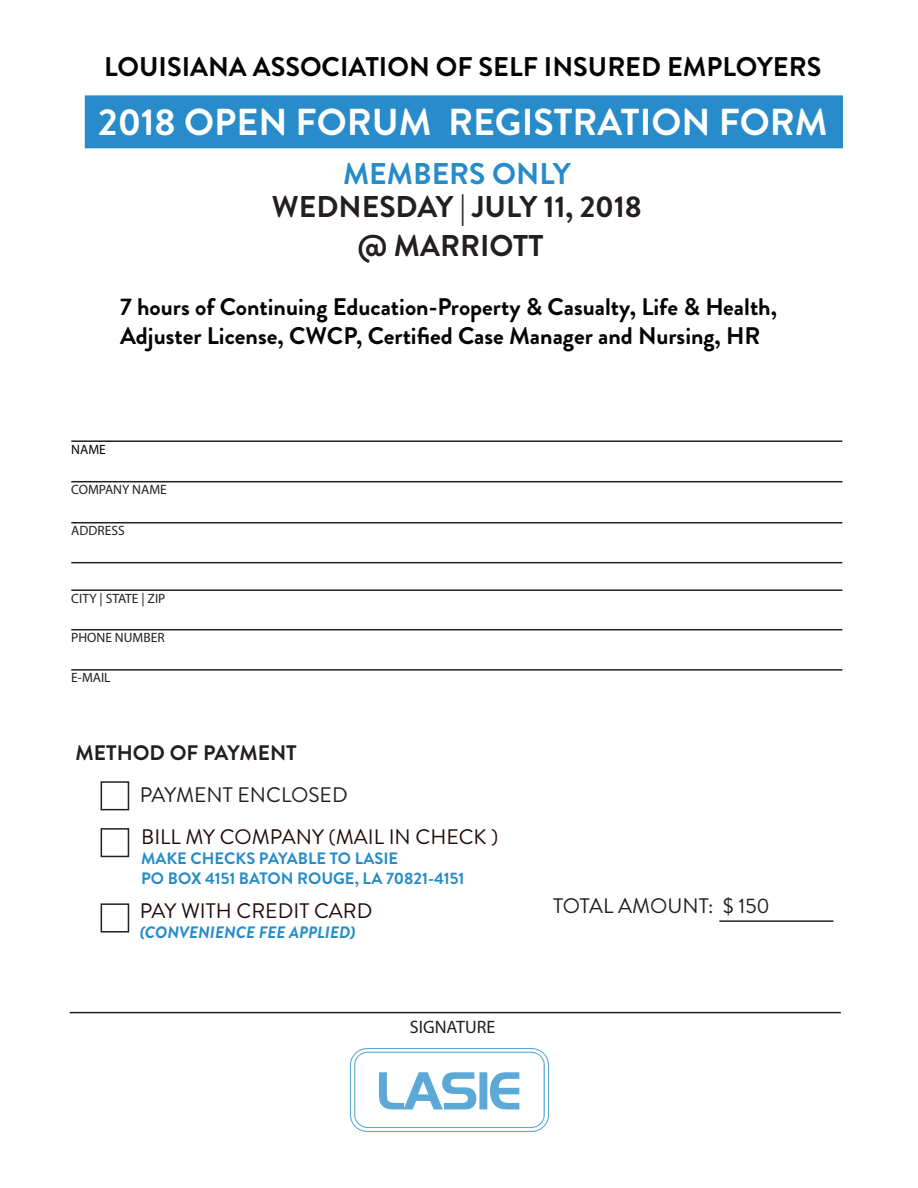
<style>
.page{position:relative;width:918px;height:1188px;background:#fff}
.page>*{position:absolute;margin:0;border:0;box-sizing:border-box;transform-origin:0 0}
.t1{font:700 37.5px "Brandon Grotesque";color:#fff}
.t2{font:700 30px "Brandon Grotesque";color:#231f20}
.t3{font:700 30px "Brandon Grotesque";color:#268bc9}
.t4{font:700 27px "Brandon Grotesque";color:#040503}
.t5{font:700 24px "Brandon Grotesque";color:#040503}
.t6{font:21px "Brandon Grotesque";color:#240b0c}
.t7{font:21px "Brandon Grotesque";color:#231f20}
.t8{font:700 21px "Brandon Grotesque";color:#231f20}
.t9{font:18px "Myriad Pro";color:#231f20}
.t10{font:700 16.5px "Brandon Grotesque";color:#268bc9}
.t11{font:italic 700 16.5px "Brandon Grotesque";color:#268bc9}
.t12{font:13.5px "Myriad Pro";color:#231f20}
.t13{font:13.5px "Myriad Pro";color:#040503}
</style>
<div class="page">
<div style="left:85px;top:95px;width:758px;height:53px;background:#278cc9;border:2px solid #268bc9"></div>
<hr style="left:71px;top:669px;width:771px;height:2px;background:#231f20">
<hr style="left:71px;top:629px;width:771px;height:1px;background:#231f20">
<hr style="left:71px;top:562px;width:771px;height:1px;background:#231f20">
<hr style="left:71px;top:589px;width:771px;height:2px;background:#231f20">
<hr style="left:71px;top:440px;width:771px;height:2px;background:#231f20">
<hr style="left:71px;top:481px;width:771px;height:1px;background:#231f20">
<hr style="left:71px;top:522px;width:771px;height:1px;background:#231f20">
<hr style="left:70px;top:1012px;width:771px;height:1px;background:#231f20">
<div style="left:101px;top:781px;width:28px;height:29px;border:2px solid #231f20"></div>
<div style="left:101px;top:828px;width:28px;height:29px;border:2px solid #231f20"></div>
<div style="left:101px;top:903px;width:28px;height:30px;border:2px solid #231f20"></div>
<hr style="left:719px;top:920px;width:114px;height:2px;background:#231f20">
<img style="left:351px;top:1048px;width:197px;height:84px">
<p class="t4" style="left:104px;top:48px;width:719px">LOUISIANA ASSOCIATION OF SELF INSURED EMPLOYERS</p>
<p class="t1" style="left:98px;top:96px;width:731px">2018 OPEN FORUM REGISTRATION FORM</p>
<p class="t3" style="left:343px;top:153px;width:229px">MEMBERS ONLY</p>
<p class="t2" style="left:272px;top:186px;width:371px">WEDNESDAY | JULY 11, 2018</p>
<p class="t2" style="left:358px;top:225px;width:187px">@ MARRIOTT</p>
<p class="t5" style="left:120px;top:290px;width:658px">7 hours of Continuing Education-Property &amp; Casualty, Life &amp; Health,</p>
<p class="t5" style="left:120px;top:319px;width:642px">Adjuster License, CWCP, Certified Case Manager and Nursing, HR</p>
<p class="t13" style="left:71px;top:441px;width:36px">NAME</p>
<p class="t12" style="left:71px;top:481px;width:97px">COMPANY NAME</p>
<p class="t12" style="left:71px;top:522px;width:55px">ADDRESS</p>
<p class="t12" style="left:71px;top:590px;width:96px">CITY | STATE | ZIP</p>
<p class="t12" style="left:71px;top:629px;width:95px">PHONE NUMBER</p>
<p class="t12" style="left:71px;top:669px;width:41px">E-MAIL</p>
<p class="t8" style="left:75px;top:738px;width:223px">METHOD OF PAYMENT</p>
<p class="t7" style="left:140px;top:780px;width:209px">PAYMENT ENCLOSED</p>
<p class="t6" style="left:141px;top:823px;width:359px">BILL MY COMPANY (MAIL IN CHECK )</p>
<p class="t10" style="left:141px;top:847px;width:259px">MAKE CHECKS PAYABLE TO LASIE</p>
<p class="t10" style="left:141px;top:867px;width:325px">PO BOX 4151 BATON ROUGE, LA 70821-4151</p>
<p class="t6" style="left:140px;top:896px;width:234px">PAY WITH CREDIT CARD</p>
<p class="t11" style="left:140px;top:921px;width:217px">(CONVENIENCE FEE APPLIED)</p>
<p class="t9" style="left:410px;top:1015px;width:87px">SIGNATURE</p>
<p class="t7" style="left:553px;top:891px;width:218px">TOTAL AMOUNT: $ 150</p>
</div>
